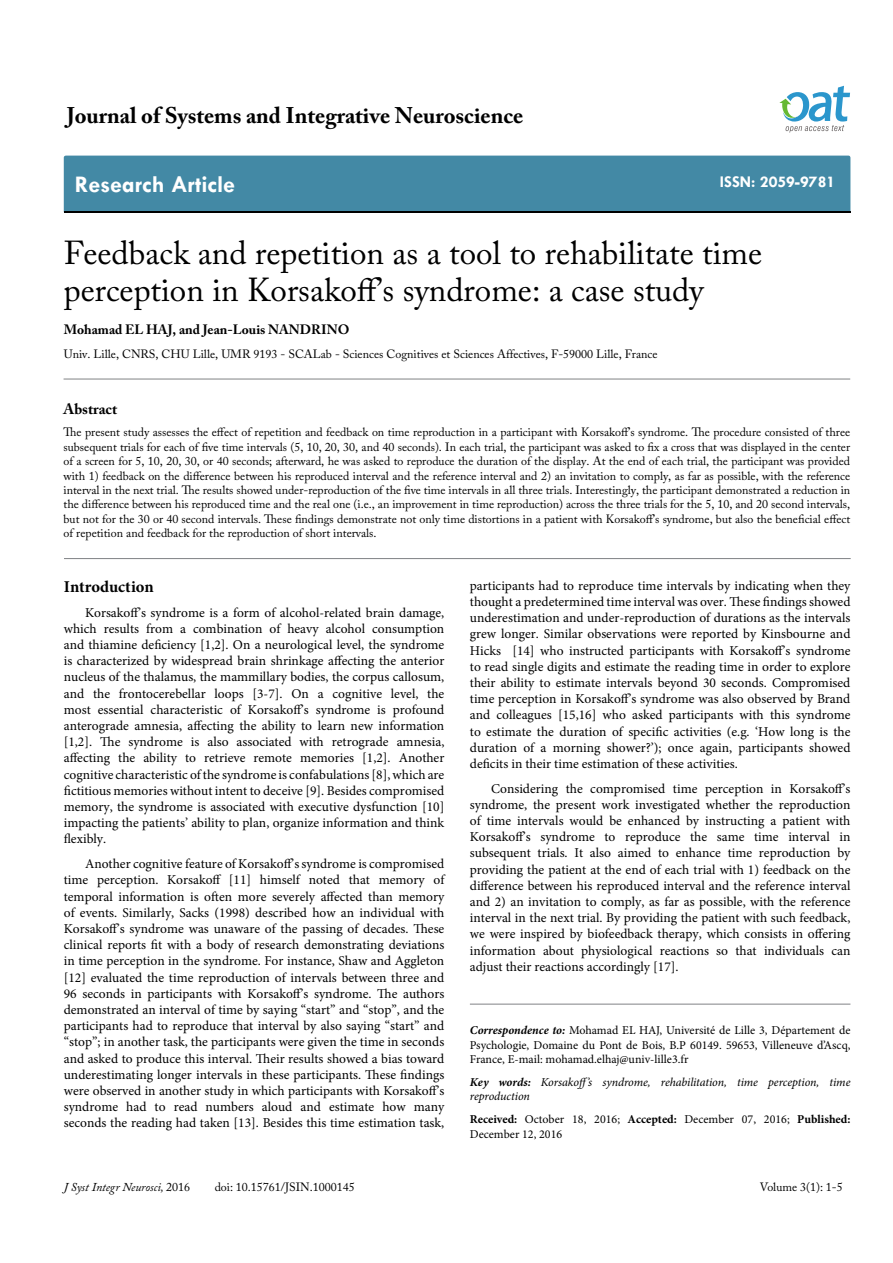
<style>
.page{position:relative;width:893px;height:1263px;background:#fff}
.page>*{position:absolute;margin:0;border:0;box-sizing:border-box;transform-origin:0 0}
.t1{font:33px/37.5px "Adobe Caslon Pro";color:#000}
.t2{font:700 24px "Tw Cen";color:#fff}
.t3{font:700 22.5px "Adobe Caslon Pro";color:#000}
.t4{font:700 16.5px "Tw Cen";color:#fff}
.t5{font:700 16.5px "Minion Pro";letter-spacing:-.005em;color:#000}
.t6{font:700 15px "Adobe Caslon Pro";color:#000}
.t7{font:13.5px/16.2px "Minion Pro";color:#000;text-align:justify}
.t8{font:700 13.5px "Adobe Caslon Pro";color:#000}
.t9{font:12px/14.4px "Adobe Caslon Pro";color:#000;text-align:justify}
.t10{font:12px/14.4px "Minion Pro";color:#000;text-align:justify}
.t11{font:italic 12px/14.4px "Minion Pro";letter-spacing:-.01em;color:#000}
.t12{font:italic 12px "Adobe Caslon Pro";color:#000}
.s1{font-weight:700;font-style:italic}
.s2{font-weight:700}
.s3{font-style:normal}
</style>
<div class="page">
<div style="left:64px;top:156px;width:786px;height:56px;background:#4389a5"></div>
<svg style="left:779px;top:86px;width:71px;height:47px"></svg>
<hr style="left:64px;top:379px;width:786px;height:1px;background:#808285">
<hr style="left:64px;top:558px;width:787px;height:1px;background:#808285">
<hr style="left:470px;top:1004px;width:380px;height:1px;background:#808285">
<h3 class="t3" style="left:67px;top:102px;width:458px">Journal of Systems and Integrative Neuroscience</h3>
<h2 class="t2" style="left:75px;top:170px;width:162px">Research Article</h2>
<p class="t4" style="left:720px;top:172px;width:117px">ISSN: 2059-9781</p>
<h1 class="t1" style="left:64px;top:233px;width:700px">Feedback and repetition as a tool to rehabilitate time perception in Korsakoff’s syndrome: a case study</h1>
<p class="t8" style="left:64px;top:322px;width:287px">Mohamad EL HAJ, and Jean-Louis NANDRINO</p>
<p class="t9" style="left:64px;top:346px;width:595px">Univ. Lille, CNRS, CHU Lille, UMR 9193 - SCALab - Sciences Cognitives et Sciences Affectives, F-59000 Lille, France</p>
<p class="t6" style="left:64px;top:400px;width:55px">Abstract</p>
<p class="t9" style="left:64px;top:425px;width:788px">The present study assesses the effect of repetition and feedback on time reproduction in a participant with Korsakoff’s syndrome. The procedure consisted of three subsequent trials for each of five time intervals (5, 10, 20, 30, and 40 seconds). In each trial, the participant was asked to fix a cross that was displayed in the center of a screen for 5, 10, 20, 30, or 40 seconds; afterward, he was asked to reproduce the duration of the display. At the end of each trial, the participant was provided with 1) feedback on the difference between his reproduced interval and the reference interval and 2) an invitation to comply, as far as possible, with the reference interval in the next trial. The results showed under-reproduction of the five time intervals in all three trials. Interestingly, the participant demonstrated a reduction in the difference between his reproduced time and the real one (i.e., an improvement in time reproduction) across the three trials for the 5, 10, and 20 second intervals, but not for the 30 or 40 second intervals. These findings demonstrate not only time distortions in a patient with Korsakoff’s syndrome, but also the beneficial effect of repetition and feedback for the reproduction of short intervals.</p>
<p class="t5" style="left:64px;top:575px;width:91px">Introduction</p>
<p class="t7" style="left:64px;top:604px;width:382px;text-indent:21px">Korsakoff’s syndrome is a form of alcohol-related brain damage, which results from a combination of heavy alcohol consumption and thiamine deficiency [1,2]. On a neurological level, the syndrome is characterized by widespread brain shrinkage affecting the anterior nucleus of the thalamus, the mammillary bodies, the corpus callosum, and the frontocerebellar loops [3-7]. On a cognitive level, the most essential characteristic of Korsakoff’s syndrome is profound anterograde amnesia, affecting the ability to learn new information [1,2]. The syndrome is also associated with retrograde amnesia, affecting the ability to retrieve remote memories [1,2]. Another cognitive characteristic of the syndrome is confabulations [8], which are fictitious memories without intent to deceive [9]. Besides compromised memory, the syndrome is associated with executive dysfunction [10] impacting the patients’ ability to plan, organize information and think flexibly.</p>
<p class="t7" style="left:64px;top:856px;width:382px;text-indent:21px">Another cognitive feature of Korsakoff’s syndrome is compromised time perception. Korsakoff [11] himself noted that memory of temporal information is often more severely affected than memory of events. Similarly, Sacks (1998) described how an individual with Korsakoff’s syndrome was unaware of the passing of decades. These clinical reports fit with a body of research demonstrating deviations in time perception in the syndrome. For instance, Shaw and Aggleton [12] evaluated the time reproduction of intervals between three and 96 seconds in participants with Korsakoff’s syndrome. The authors demonstrated an interval of time by saying “start” and “stop”, and the participants had to reproduce that interval by also saying “start” and “stop”; in another task, the participants were given the time in seconds and asked to produce this interval. Their results showed a bias toward underestimating longer intervals in these participants. These findings were observed in another study in which participants with Korsakoff’s syndrome had to read numbers aloud and estimate how many seconds the reading had taken [13]. Besides this time estimation task,</p>
<p class="t7" style="left:470px;top:577px;width:382px">participants had to reproduce time intervals by indicating when they thought a predetermined time interval was over. These findings showed underestimation and under-reproduction of durations as the intervals grew longer. Similar observations were reported by Kinsbourne and Hicks [14] who instructed participants with Korsakoff’s syndrome to read single digits and estimate the reading time in order to explore their ability to estimate intervals beyond 30 seconds. Compromised time perception in Korsakoff’s syndrome was also observed by Brand and colleagues [15,16] who asked participants with this syndrome to estimate the duration of specific activities (e.g. ‘How long is the duration of a morning shower?’); once again, participants showed deficits in their time estimation of these activities.</p>
<p class="t7" style="left:470px;top:780px;width:382px;text-indent:21px">Considering the compromised time perception in Korsakoff’s syndrome, the present work investigated whether the reproduction of time intervals would be enhanced by instructing a patient with Korsakoff’s syndrome to reproduce the same time interval in subsequent trials. It also aimed to enhance time reproduction by providing the patient at the end of each trial with 1) feedback on the difference between his reproduced interval and the reference interval and 2) an invitation to comply, as far as possible, with the reference interval in the next trial. By providing the patient with such feedback, we were inspired by biofeedback therapy, which consists in offering information about physiological reactions so that individuals can adjust their reactions accordingly [17].</p>
<p class="t10" style="left:470px;top:1023px;width:382px"><span class="s1">Correspondence to:</span> Mohamad EL HAJ, Université de Lille 3, Département de Psychologie, Domaine du Pont de Bois, B.P 60149. 59653, Villeneuve d’Ascq, France, E-mail: mohamad.elhaj@univ-lille3.fr</p>
<p class="t11" style="left:470px;top:1075px;width:382px"><span class="s2">Key words:</span> Korsakoff’s syndrome, rehabilitation, time perception, time reproduction</p>
<p class="t10" style="left:470px;top:1112px;width:382px"><span class="s2">Received:</span> October 18, 2016; <span class="s2">Accepted:</span> December 07, 2016; <span class="s2">Published:<br></span>December 12, 2016</p>
<p class="t12" style="left:64px;top:1180px;width:128px">J Syst Integr Neurosci, <span class="s3">2016</span></p>
<p class="t9" style="left:215px;top:1180px;width:142px">doi: 10.15761/JSIN.1000145</p>
<p class="t9" style="left:760px;top:1180px;width:84px">Volume 3(1): 1-5</p>
</div>
